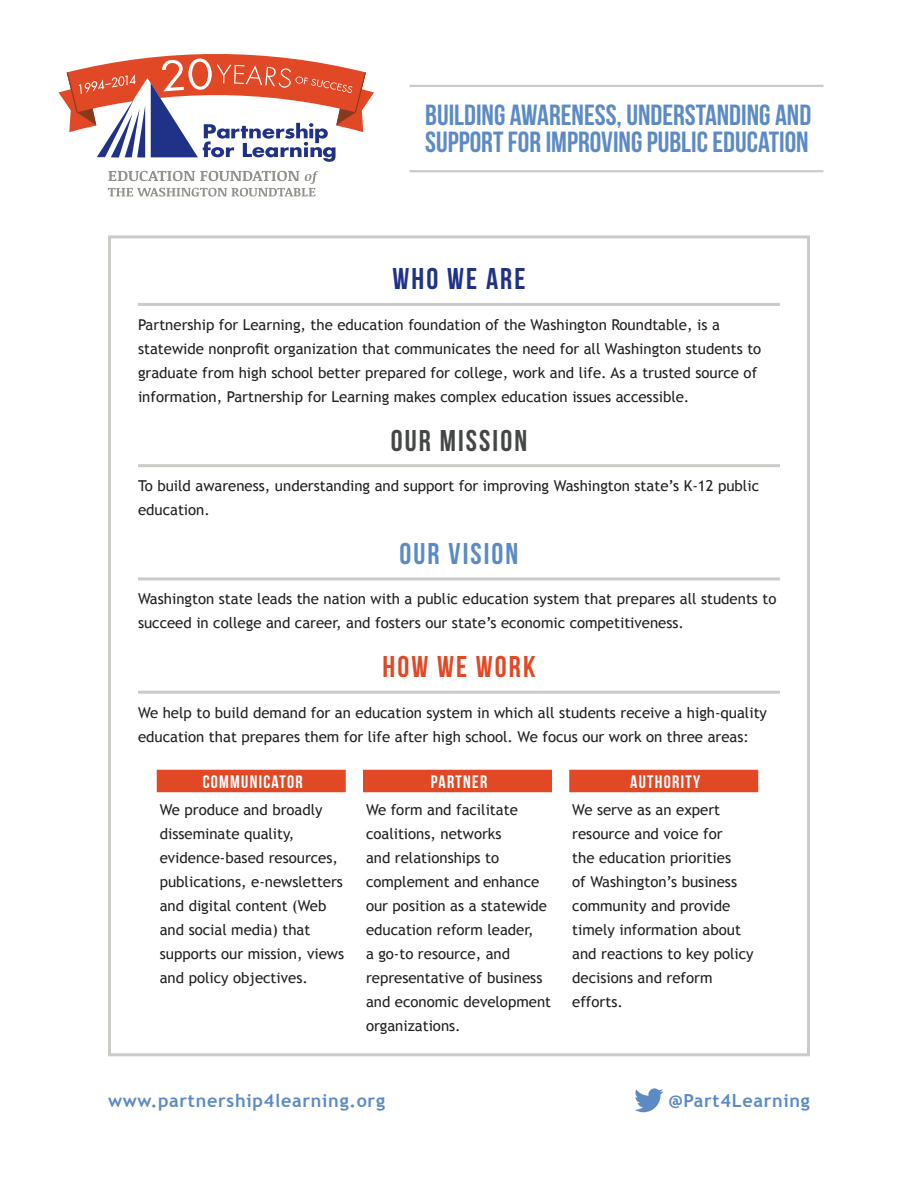
<style>
.page{position:relative;width:918px;height:1188px;background:#fff}
.page>*{position:absolute;margin:0;border:0;box-sizing:border-box;transform-origin:0 0}
.t1{font:30px "Bebas Neue";letter-spacing:.07em;color:#454646}
.t2{font:30px "Bebas Neue";letter-spacing:.07em;color:#5c8ac4}
.t3{font:30px "Bebas Neue";letter-spacing:.07em;color:#e14825}
.t4{font:30px "Bebas Neue";letter-spacing:.07em;color:#203188}
.t5{font:29.1px/27px "Bebas Neue";color:#5c8ac4}
.t6{font:700 18px "Trebuchet MS";letter-spacing:.04em;color:#5c8ac4}
.t7{font:18px "Bebas Neue";letter-spacing:.07em;color:#fff}
.t8{font:15px/24px "Trebuchet MS";color:#231f20}
</style>
<div class="page">
<hr style="left:138px;top:303px;width:642px;height:3px;background:#cbcbc7">
<hr style="left:138px;top:464px;width:642px;height:3px;background:#cbcbc7">
<hr style="left:138px;top:577px;width:642px;height:3px;background:#cbcbc7">
<hr style="left:138px;top:691px;width:642px;height:3px;background:#cbcbc7">
<div style="left:108px;top:235px;width:702px;height:821px;border:3px solid #cbcbc7"></div>
<svg style="left:58px;top:54px;width:316px;height:108px"></svg>
<svg style="left:108px;top:171px;width:210px;height:26px"></svg>
<div style="left:157px;top:770px;width:189px;height:22px;background:#e14825"></div>
<div style="left:363px;top:770px;width:189px;height:22px;background:#e14825"></div>
<div style="left:569px;top:770px;width:189px;height:22px;background:#e14825"></div>
<svg style="left:635px;top:1088px;width:28px;height:24px"></svg>
<hr style="left:410px;top:85px;width:414px;height:2px;background:#cbcbc7">
<hr style="left:410px;top:170px;width:414px;height:2px;background:#cbcbc7">
<h2 class="t5" style="left:425px;top:101px;width:388px">BUILDING AWARENESS, UNDERSTANDING AND<br>SUPPORT FOR IMPROVING PUBLIC EDUCATION</h2>
<h1 class="t4" style="left:392px;top:263px;width:135px">WHO WE ARE</h1>
<p class="t8" style="left:138px;top:313px;width:625px">Partnership for Learning, the education foundation of the Washington Roundtable, is a statewide nonprofit organization that communicates the need for all Washington students to graduate from high school better prepared for college, work and life. As a trusted source of information, Partnership for Learning makes complex education issues accessible.</p>
<h1 class="t1" style="left:391px;top:424px;width:138px">OUR MISSION</h1>
<p class="t8" style="left:138px;top:474px;width:623px">To build awareness, understanding and support for improving Washington state’s K-12 public education.</p>
<h1 class="t2" style="left:400px;top:537px;width:120px">OUR VISION</h1>
<p class="t8" style="left:138px;top:587px;width:640px">Washington state leads the nation with a public education system that prepares all students to succeed in college and career, and fosters our state’s economic competitiveness.</p>
<h1 class="t3" style="left:382px;top:650px;width:155px">HOW WE WORK</h1>
<p class="t8" style="left:138px;top:701px;width:631px">We help to build demand for an education system in which all students receive a high-quality education that prepares them for life after high school. We focus our work on three areas:</p>
<p class="t7" style="left:203px;top:772px;width:102px">COMMUNICATOR</p>
<p class="t8" style="left:160px;top:798px;width:186px">We produce and broadly disseminate quality, evidence-based resources, publications, e-newsletters and digital content (Web and social media) that supports our mission, views and policy objectives.</p>
<p class="t7" style="left:431px;top:772px;width:58px">PARTNER</p>
<p class="t8" style="left:366px;top:798px;width:187px">We form and facilitate coalitions, networks<br>and relationships to complement and enhance our position as a statewide education reform leader,<br>a go-to resource, and representative of business and economic development organizations.</p>
<p class="t7" style="left:630px;top:772px;width:71px">AUTHORITY</p>
<p class="t8" style="left:572px;top:798px;width:183px">We serve as an expert resource and voice for<br>the education priorities<br>of Washington’s business community and provide timely information about and reactions to key policy decisions and reform efforts.</p>
<p class="t6" style="left:108px;top:1089px;width:279px">www.partnership4learning.org</p>
<p class="t6" style="left:669px;top:1089px;width:143px">@Part4Learning</p>
</div>
